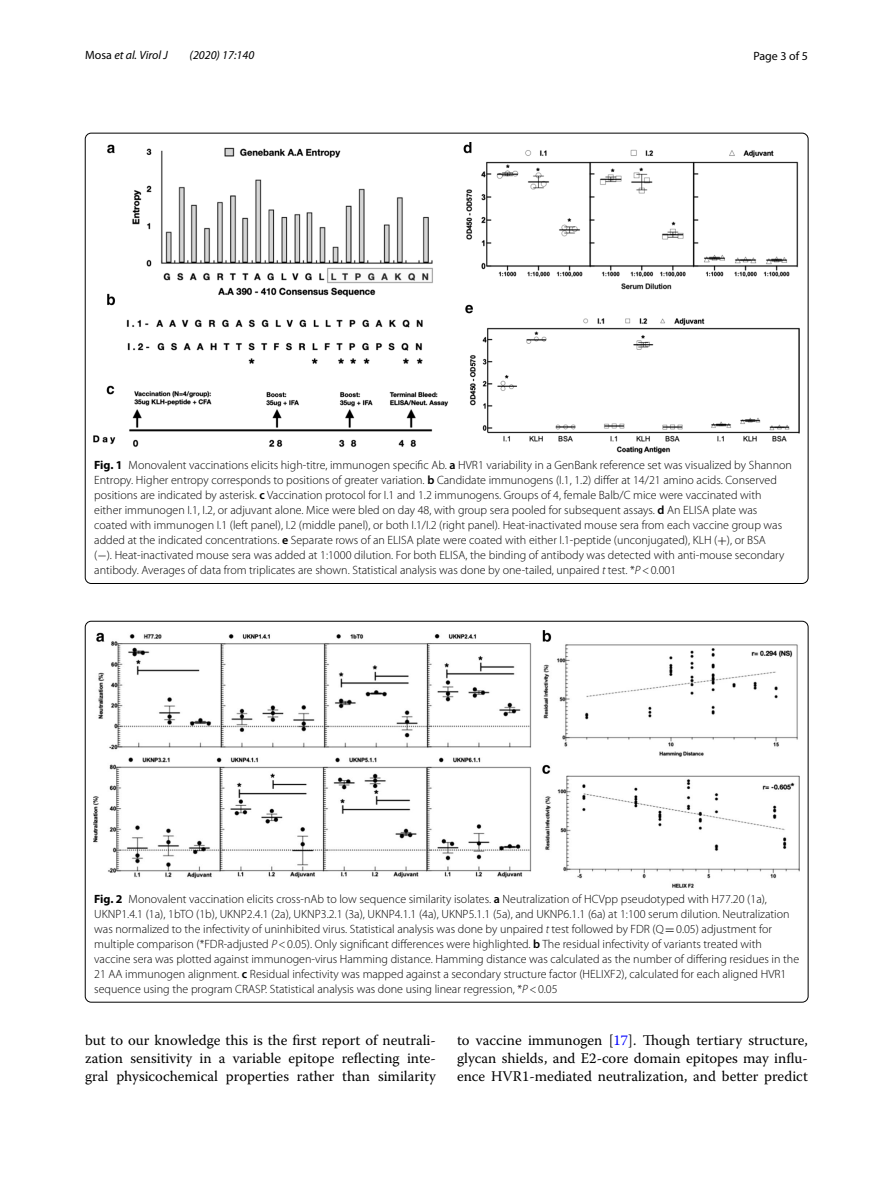
<style>
.page{position:relative;width:893px;height:1187px;background:#fff}
.page>*{position:absolute;margin:0;border:0;box-sizing:border-box;transform-origin:0 0}
.t1{font:14.7px/18px "Warnock Pro";color:#000;text-align:justify}
.t2{font:300 12px/15px "Myriad Pro";color:#000}
.t3{font:italic 12px "Myriad Pro";color:#000}
.t4{font:12px "Myriad Pro";color:#000}
.s1{font-style:normal}
.s2{font-weight:700}
.s3{font-weight:600}
.s4{font-family:"MTSY";font-weight:400}
.s5{font-style:italic}
.s6{color:#00f}
</style>
<div class="page">
<img style="left:94px;top:142px;width:706px;height:311px">
<img style="left:94px;top:630px;width:706px;height:257px">
<p class="t3" style="left:85px;top:48px;width:84px"><span class="s1">Mosa</span> et al. Virol J</p>
<p class="t3" style="left:190px;top:48px;width:66px">(2020) 17:140</p>
<p class="t4" style="left:753px;top:48px;width:56px">Page 3 of 5</p>
<p class="t2" style="left:94px;top:457px;width:699px"><span class="s2">Fig. 1</span> Monovalent vaccinations elicits high-titre, immunogen specific Ab. <span class="s3">a</span> HVR1 variability in a GenBank reference set was visualized by Shannon Entropy. Higher entropy corresponds to positions of greater variation. <span class="s3">b</span> Candidate immunogens (I.1, 1.2) differ at 14/21 amino acids. Conserved positions are indicated by asterisk. <span class="s3">c</span> Vaccination protocol for I.1 and 1.2 immunogens. Groups of 4, female Balb/C mice were vaccinated with either immunogen I.1, I.2, or adjuvant alone. Mice were bled on day 48, with group sera pooled for subsequent assays. <span class="s3">d</span> An ELISA plate was coated with immunogen I.1 (left panel), I.2 (middle panel), or both I.1/I.2 (right panel). Heat-inactivated mouse sera from each vaccine group was added at the indicated concentrations. <span class="s3">e</span> Separate rows of an ELISA plate were coated with either I.1-peptide (unconjugated), KLH (<span class="s4">+</span>), or BSA<br>(<span class="s4">−</span>). Heat-inactivated mouse sera was added at 1:1000 dilution. For both ELISA, the binding of antibody was detected with anti-mouse secondary antibody. Averages of data from triplicates are shown. Statistical analysis was done by one-tailed, unpaired <span class="s5">t</span> test. *<span class="s5">P</span>&lt;0.001</p>
<p class="t2" style="left:94px;top:891px;width:706px"><span class="s2">Fig. 2</span> Monovalent vaccination elicits cross-nAb to low sequence similarity isolates. <span class="s3">a</span> Neutralization of HCVpp pseudotyped with H77.20 (1a), UKNP1.4.1 (1a), 1bTO (1b), UKNP2.4.1 (2a), UKNP3.2.1 (3a), UKNP4.1.1 (4a), UKNP5.1.1 (5a), and UKNP6.1.1 (6a) at 1:100 serum dilution. Neutralization was normalized to the infectivity of uninhibited virus. Statistical analysis was done by unpaired <span class="s5">t</span> test followed by FDR (Q<span class="s4">=</span>0.05) adjustment for multiple comparison (*FDR-adjusted <span class="s5">P</span>&lt;0.05). Only significant differences were highlighted. <span class="s3">b</span> The residual infectivity of variants treated with vaccine sera was plotted against immunogen-virus Hamming distance. Hamming distance was calculated as the number of differing residues in the 21 AA immunogen alignment. <span class="s3">c</span> Residual infectivity was mapped against a secondary structure factor (HELIXF2), calculated for each aligned HVR1 sequence using the program CRASP. Statistical analysis was done using linear regression, *<span class="s5">P</span>&lt;0.05</p>
<p class="t1" style="left:85px;top:1030px;width:352px">but to our knowledge this is the first report of neutrali&shy;zation sensitivity in a variable epitope reflecting inte&shy;gral physicochemical properties rather than similarity</p>
<p class="t1" style="left:457px;top:1030px;width:352px">to vaccine immunogen [<span class="s6">17</span>]. Though tertiary structure, glycan shields, and E2-core domain epitopes may influ&shy;ence HVR1-mediated neutralization, and better predict</p>
</div>
